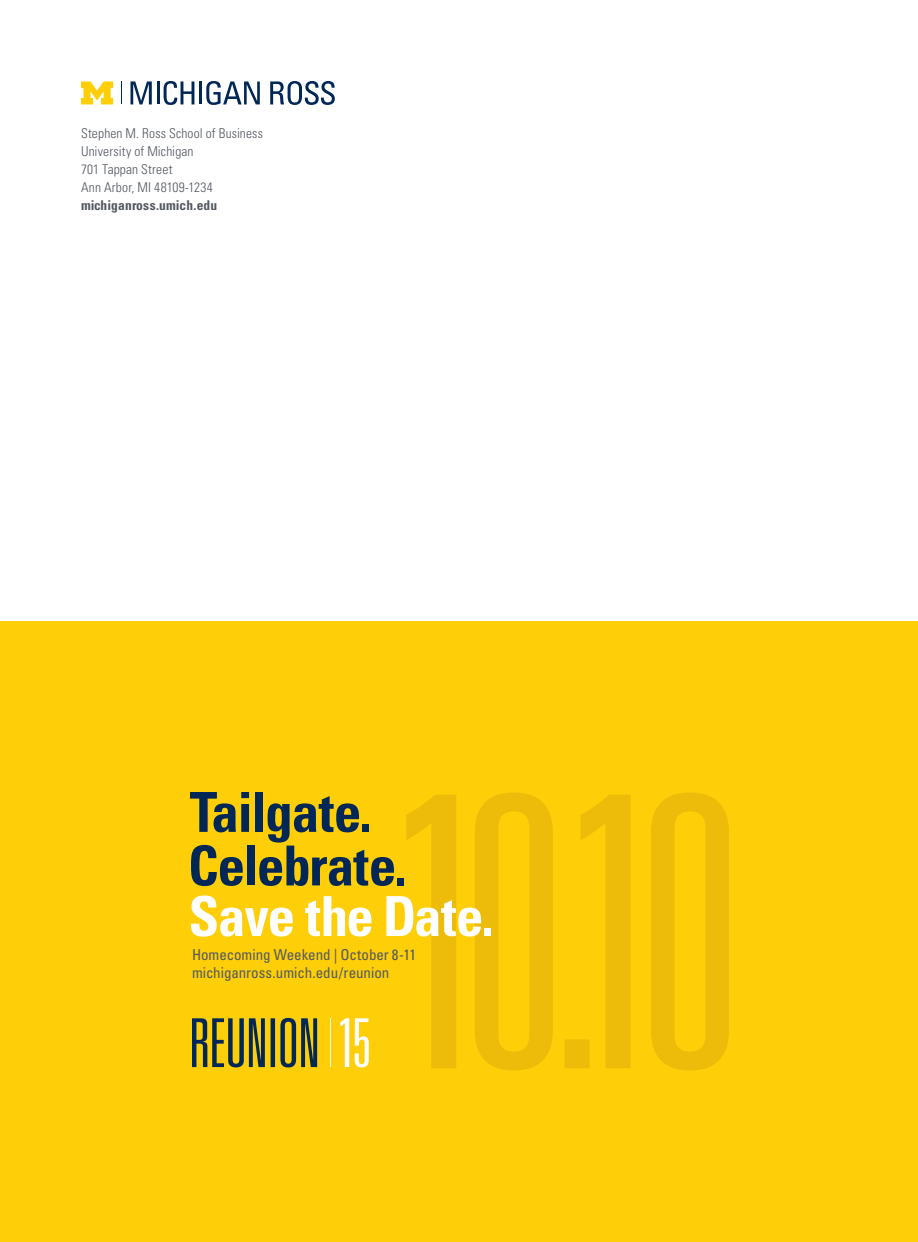
<style>
.page{position:relative;width:918px;height:1242px;background:#fff}
.page>*{position:absolute;margin:0;border:0;box-sizing:border-box;transform-origin:0 0}
.t1{font:700 condensed 55.2px/53.6px "Univers";letter-spacing:-.02em;color:#002756}
.t2{font:700 condensed 55.2px "Univers";letter-spacing:-.02em;color:#fff}
.t3{font:condensed 15px/18px "Univers";letter-spacing:-.005em;color:#535860}
.t4{font:300 condensed 13.5px/18px "Univers";letter-spacing:.01em;color:#535860}
.t5{font:700 condensed 13.5px "Univers";letter-spacing:.01em;color:#535860}
</style>
<div class="page">
<svg style="left:121px;top:81px;width:1px;height:23px"></svg>
<svg style="left:81px;top:81px;width:32px;height:23px"></svg>
<svg style="left:131px;top:81px;width:21px;height:23px"></svg>
<hr style="left:157px;top:81px;width:2px;height:23px;background:#002756">
<svg style="left:164px;top:81px;width:30px;height:24px"></svg>
<hr style="left:199px;top:81px;width:3px;height:23px;background:#002756">
<svg style="left:206px;top:81px;width:54px;height:24px"></svg>
<svg style="left:270px;top:81px;width:65px;height:24px"></svg>
<div style="left:0;top:621px;width:918px;height:621px;background:#fece08"></div>
<svg style="left:340px;top:1018px;width:29px;height:49px"></svg>
<svg style="left:192px;top:1018px;width:125px;height:49px"></svg>
<hr style="left:330px;top:1018px;width:1px;height:49px;background:#fff">
<svg style="left:406px;top:793px;width:323px;height:277px"></svg>
<p class="t4" style="left:81px;top:124px;width:184px">Stephen M. Ross School of Business<br>University of Michigan<br>701 Tappan Street<br>Ann Arbor, MI 48109-1234</p>
<p class="t5" style="left:81px;top:197px;width:138px">michiganross.umich.edu</p>
<h1 class="t1" style="left:188px;top:785px;width:220px">Tailgate.<br>Celebrate.</h1>
<h1 class="t2" style="left:189px;top:883px;width:306px">Save the Date.</h1>
<p class="t3" style="left:192px;top:945px;width:226px">Homecoming Weekend | october 8-11 michiganross.umich.edu/reunion</p>
</div>
